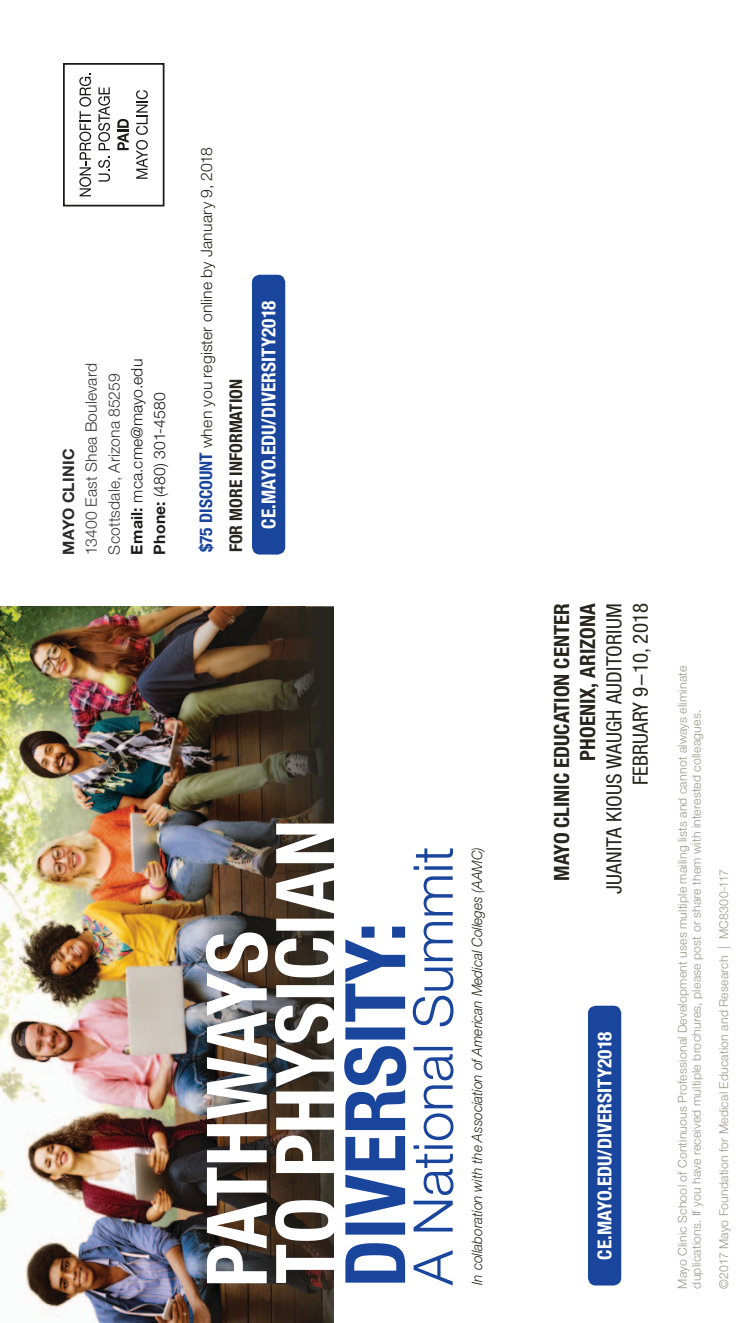
<style>
.page{position:relative;width:756px;height:1323px;background:#fff}
.page>*{position:absolute;margin:0;border:0;box-sizing:border-box;transform-origin:0 0}
._1_B_Location{font:700 condensed 21px "Helvetica Neue LT Std";color:#27251e}
._1_B_Location-2{font:condensed 21px "Helvetica Neue LT Std";letter-spacing:.01em;color:#27251e}
._1_C_Date{font:condensed 21px "Helvetica Neue LT Std";color:#27251e}
._1_D_Mayo_Tagline{font:700 condensed 19.25px "Helvetica Neue LT Std";color:#fff}
._2_C_text{font:700 condensed 17.5px "Helvetica Neue LT Std";color:#27251e}
._2_C_text-2{font:300 15.75px "Helvetica Neue LT Std";letter-spacing:.01em;color:#27251e}
.t1{font:300 15.75px "Helvetica Neue LT Std";letter-spacing:.01em;color:#3a3a3a}
.Paragraph_H1{font:300 15.75px "Helvetica Neue LT Std";letter-spacing:.01em;color:#1b1a19}
.t2{font:700 15.75px "Helvetica Neue LT Std";letter-spacing:.015em;color:#2b2b2b}
._2_C_text-3{font:italic 300 14.35px "Helvetica Neue LT Std";color:#27251e;scale:.95 1}
.Copyright_and_MC{font:300 12.25px/14px "Helvetica Neue LT Std";letter-spacing:.02em;color:#9d968d}
.s1{font-weight:700}
.s2{font-weight:700;font-stretch:condensed;font-size:17.5px;color:#1a459d}
</style>
<div class="page">
<div style="left:588px;top:1006px;width:33px;height:280px;background:#1a459d;border-radius:8px"></div>
<div style="left:252px;top:275px;width:33px;height:280px;background:#1a459d;border-radius:8px"></div>
<img style="left:0;top:607px;width:334px;height:716px">
<div style="left:63px;top:63px;width:101px;height:144px;border:2px solid #1b1a19"></div>
<svg style="left:79px;top:73px;width:12px;height:123px"></svg>
<svg style="left:98px;top:157px;width:12px;height:25px"></svg>
<svg style="left:98px;top:87px;width:12px;height:63px"></svg>
<svg style="left:117px;top:119px;width:12px;height:31px"></svg>
<svg style="left:136px;top:90px;width:12px;height:89px"></svg>
<svg style="left:413px;top:848px;width:41px;height:438px"></svg>
<svg style="left:344px;top:927px;width:62px;height:356px"></svg>
<svg style="left:275px;top:824px;width:59px;height:459px"></svg>
<svg style="left:206px;top:932px;width:62px;height:351px"></svg>
<p class="t2" style="left:59px;top:555px;width:107px;rotate:-90deg">MAYO CLINIC</p>
<p class="t1" style="left:82px;top:555px;width:193px;rotate:-90deg">13400 East Shea Boulevard</p>
<p class="t1" style="left:105px;top:555px;width:182px;rotate:-90deg">Scottsdale, Arizona 85259</p>
<p class="Paragraph_H1" style="left:127px;top:555px;width:197px;rotate:-90deg"><span class="s1">Email:</span> mca.cme@mayo.edu</p>
<p class="Paragraph_H1" style="left:150px;top:555px;width:164px;rotate:-90deg"><span class="s1">Phone:</span> (480) 301-4580</p>
<p class="_2_C_text-2" style="left:197px;top:552px;width:407px;rotate:-90deg"><span class="s2">$75 DISCOUNT</span> when you register online by January 9, 2018</p>
<p class="_2_C_text" style="left:225px;top:552px;width:175px;rotate:-90deg">FOR MORE INFORMATION</p>
<p class="_1_D_Mayo_Tagline" style="left:257px;top:529px;width:230px;rotate:-90deg">CE.MAYO.EDU/DIVERSITY2018</p>
<p class="_2_C_text-3" style="left:468px;top:1285px;width:463px;rotate:-90deg">In collaboration with the Association of American Medical Colleges (AAMC)</p>
<p class="_1_B_Location" style="left:549px;top:881px;width:279px;rotate:-90deg">MAYO CLINIC EDUCATION CENTER</p>
<p class="_1_B_Location" style="left:575px;top:761px;width:159px;rotate:-90deg">PHOENIX, ARIZONA</p>
<p class="_1_B_Location-2" style="left:602px;top:894px;width:293px;rotate:-90deg">JUANITA KIOUS WAUGH AUDITORIUM</p>
<p class="_1_C_Date" style="left:628px;top:785px;width:183px;rotate:-90deg">FEBRUARY 9–10, 2018</p>
<p class="_1_D_Mayo_Tagline" style="left:593px;top:1260px;width:230px;rotate:-90deg">CE.MAYO.EDU/DIVERSITY2018</p>
<p class="Copyright_and_MC" style="left:675px;top:1289px;width:624px;rotate:-90deg">Mayo Clinic School of Continuous Professional Development uses multiple mailing lists and cannot always eliminate duplications. If you have received multiple brochures, please post or share them with interested colleagues.</p>
<p class="Copyright_and_MC" style="left:717px;top:1289px;width:421px;rotate:-90deg">©2017 Mayo Foundation for Medical Education and Research | MC8300-117</p>
</div>
